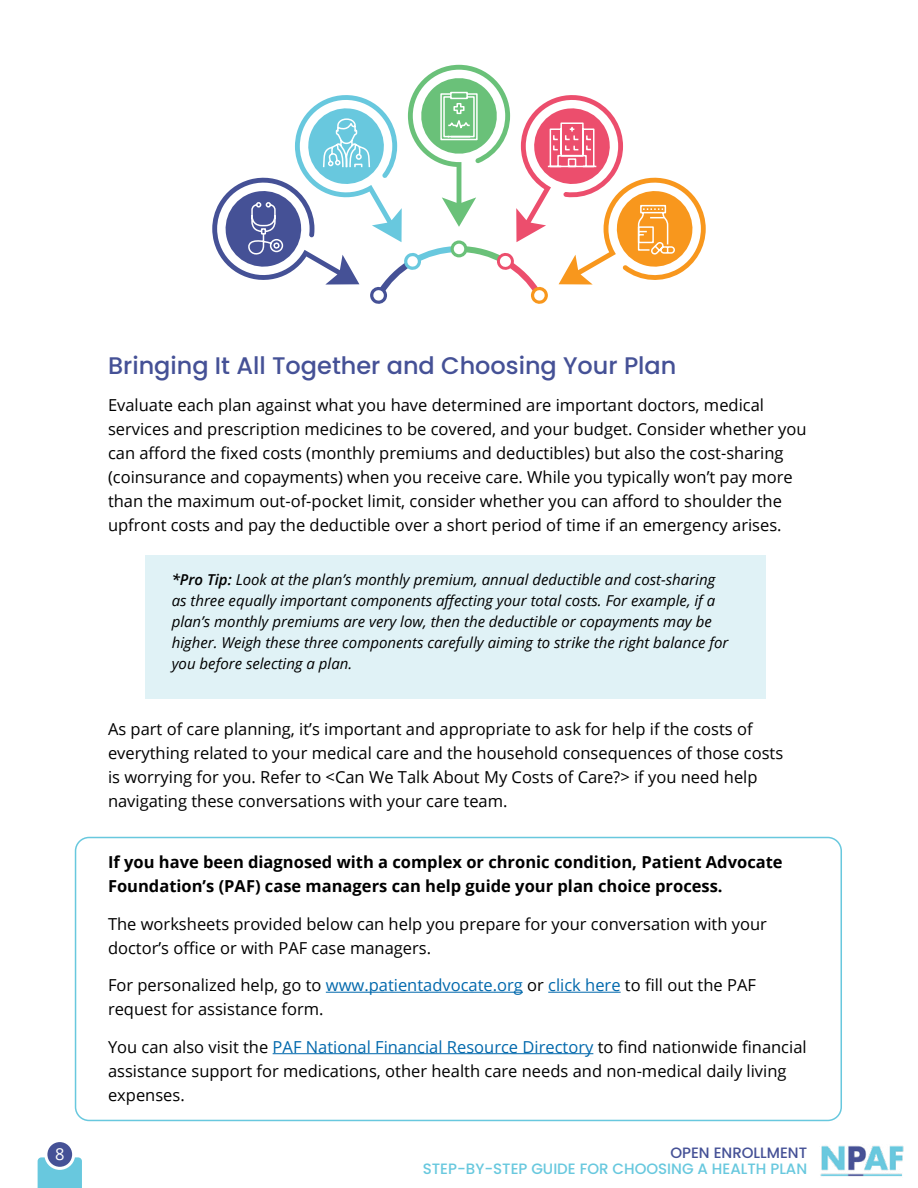
<style>
.page{position:relative;width:918px;height:1188px;background:#fff}
.page>*{position:absolute;margin:0;border:0;box-sizing:border-box;transform-origin:0 0}
.t1{font:500 24px "Poppins";color:#455196}
.t2{font:16.5px/24px "Open Sans";color:#000}
.t3{font:700 16.5px/24px "Open Sans";color:#000}
.t4{font:16.5px "Open Sans";color:#fff}
.t5{font:italic 15px/21px "Open Sans";color:#000}
.t6{font:500 15px "Poppins";color:#68c8de}
.t7{font:500 15px "Poppins";color:#455196}
.s1{font-weight:600}
.s2{color:#0068ac}
</style>
<div class="page">
<img style="left:820px;top:1145px;width:84px;height:32px">
<svg style="left:38px;top:1157px;width:44px;height:31px"></svg>
<div style="left:47px;top:1142px;width:25px;height:25px;background:#455196;border-radius:50%"></div>
<hr style="left:326px;top:992px;width:197px;height:1px;background:#0068ac">
<hr style="left:548px;top:992px;width:73px;height:1px;background:#0068ac">
<hr style="left:273px;top:1053px;width:320px;height:1px;background:#0068ac">
<div style="left:145px;top:555px;width:621px;height:144px;background:#e0f2f6"></div>
<svg style="left:212px;top:65px;width:494px;height:239px"></svg>
<div style="left:75px;top:837px;width:767px;height:284px;border:2px solid #68c8de;border-radius:14px"></div>
<p class="t4" style="left:55px;top:1143px;width:11px">8</p>
<h1 class="t1" style="left:108px;top:351px;width:570px">Bringing It All Together and Choosing Your Plan</h1>
<p class="t2" style="left:108px;top:393px;width:700px">Evaluate each plan against what you have determined are important doctors, medical services and prescription medicines to be covered, and your budget. Consider whether you can afford the fixed costs (monthly premiums and deductibles) but also the cost-sharing (coinsurance and copayments) when you receive care. While you typically won’t pay more than the maximum out-of-pocket limit, consider whether you can afford to shoulder the upfront costs and pay the deductible over a short period of time if an emergency arises.</p>
<p class="t5" style="left:172px;top:568px;width:558px"><span class="s1">*Pro Tip:</span> Look at the plan’s monthly premium, annual deductible and cost-sharing as three equally important components affecting your total costs. For example, if a plan’s monthly premiums are very low, then the deductible or copayments may be higher. Weigh these three components carefully aiming to strike the right balance for you before selecting a plan.</p>
<p class="t2" style="left:108px;top:716px;width:677px">As part of care planning, it’s important and appropriate to ask for help if the costs of everything related to your medical care and the household consequences of those costs is worrying for you. Refer to &lt;Can We Talk About My Costs of Care?&gt; if you need help navigating these conversations with your care team.</p>
<p class="t3" style="left:108px;top:850px;width:676px">If you have been diagnosed with a complex or chronic condition, Patient Advocate<br>Foundation’s (PAF) case managers can help guide your plan choice process.</p>
<p class="t2" style="left:108px;top:911px;width:661px">The worksheets provided below can help you prepare for your conversation with your doctor’s office or with PAF case managers.</p>
<p class="t2" style="left:108px;top:973px;width:650px">For personalized help, go to <span class="s2">www.patientadvocate.org</span> or <span class="s2">click here</span> to fill out the PAF request for assistance form.</p>
<p class="t2" style="left:108px;top:1034px;width:700px">You can also visit the <span class="s2">PAF National Financial Resource Directory</span> to find nationwide financial assistance support for medications, other health care needs and non-medical daily living expenses.</p>
<p class="t7" style="left:670px;top:1144px;width:138px">OPEN ENROLLMENT</p>
<p class="t6" style="left:423px;top:1160px;width:386px">STEP-BY-STEP GUIDE FOR CHOOSING A HEALTH PLAN</p>
</div>
